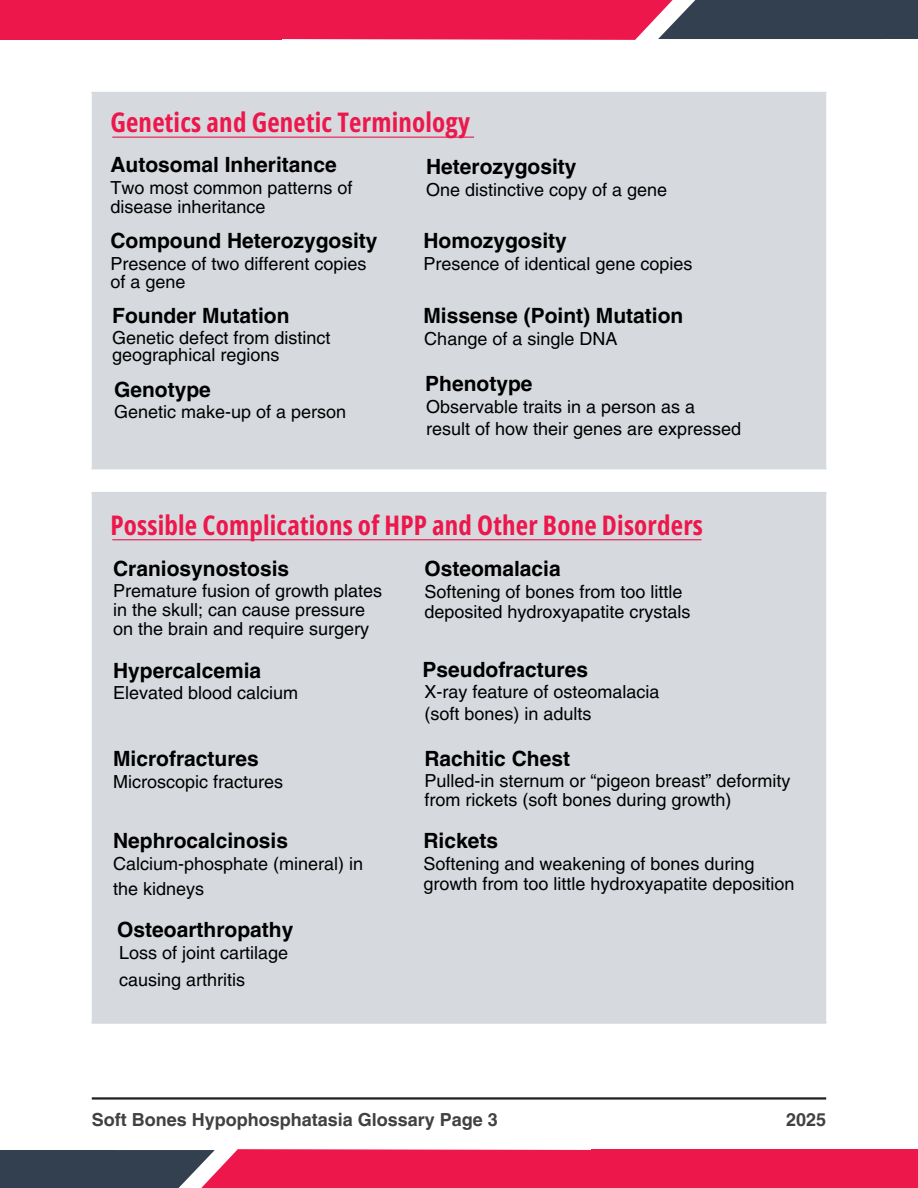
<style>
.page{position:relative;width:918px;height:1188px;background:#fff}
.page>*{position:absolute;margin:0;border:0;box-sizing:border-box;transform-origin:0 0}
.t1{font:700 27px "Open Sans Condensed";letter-spacing:.005em;color:#ed174c}
.t2{font:700 21px "Helvetica LT Pro";color:#000}
.t3{font:18px/19.2px "Helvetica LT Pro";color:#000}
.t4{font:700 18px "Helvetica LT Pro";color:#414042}
</style>
<div class="page">
<svg style="left:249px;top:0;width:510px;height:40px;background:#cf2c57"></svg>
<div style="left:0;top:0;width:281px;height:39px;background:#ed174c"></div>
<svg style="left:0;top:1149px;width:624px;height:39px;background:#ce2e59"></svg>
<div style="left:591px;top:1150px;width:327px;height:38px;background:#ed174c"></div>
<div style="left:0;top:1151px;width:114px;height:37px;background:#334050"></div>
<div style="left:93px;top:93px;width:732px;height:376px;background:#d6dadf"></div>
<hr style="left:92px;top:94px;width:2px;height:373px;background:#d6dadf">
<hr style="left:824px;top:94px;width:2px;height:373px;background:#d6dadf">
<hr style="left:92px;top:92px;width:734px;height:2px;background:#d6dadf">
<hr style="left:92px;top:467px;width:734px;height:2px;background:#d6dadf">
<hr style="left:112px;top:137px;width:362px;height:1px;background:#ed174c">
<hr style="left:92px;top:1097px;width:734px;height:3px;background:#202020">
<div style="left:93px;top:493px;width:732px;height:530px;background:#d6dadf"></div>
<hr style="left:92px;top:494px;width:2px;height:528px;background:#d6dadf">
<hr style="left:824px;top:494px;width:2px;height:528px;background:#d6dadf">
<hr style="left:92px;top:492px;width:734px;height:2px;background:#d6dadf">
<hr style="left:92px;top:1022px;width:734px;height:2px;background:#d6dadf">
<hr style="left:112px;top:539px;width:590px;height:1px;background:#ed174c">
<div style="left:759px;top:0;width:159px;height:39px;background:#334050"></div>
<p class="t1" style="left:110px;top:103px;width:361px">Genetics and Genetic Terminology</p>
<h1 class="t2" style="left:110px;top:157px;width:228px">Autosomal Inheritance</h1>
<h2 class="t3" style="left:110px;top:180px;width:244px">Two most common patterns of disease inheritance</h2>
<p class="t2" style="left:110px;top:233px;width:269px">Compound Heterozygosity</p>
<h2 class="t3" style="left:110px;top:256px;width:258px;line-height:18px">Presence of two different copies of a gene</h2>
<p class="t2" style="left:112px;top:308px;width:179px">Founder Mutation</p>
<h2 class="t3" style="left:112px;top:331px;width:220px;line-height:16.8px">Genetic defect from distinct geographical regions</h2>
<p class="t2" style="left:114px;top:381px;width:98px">Genotype</p>
<h2 class="t3" style="left:114px;top:404px;width:234px">Genetic make-up of a person</h2>
<p class="t2" style="left:426px;top:159px;width:152px">Heterozygosity</p>
<h2 class="t3" style="left:426px;top:182px;width:243px">One distinctive copy of a gene</h2>
<p class="t2" style="left:423px;top:233px;width:145px">Homozygosity</p>
<h2 class="t3" style="left:423px;top:256px;width:271px">Presence of identical gene copies</h2>
<p class="t2" style="left:423px;top:308px;width:262px">Missense (Point) Mutation</p>
<h1 class="t3" style="left:424px;top:330px;width:195px">Change of a single DNA</h1>
<p class="t2" style="left:425px;top:376px;width:109px">Phenotype</p>
<h2 class="t3" style="left:426px;top:397px;width:317px;line-height:22.5px">Observable traits in a person as a result of how their genes are expressed</h2>
<p class="t1" style="left:110px;top:506px;width:594px">Possible Complications of HPP and Other Bone Disorders</p>
<h2 class="t2" style="left:113px;top:561px;width:178px">Craniosynostosis</h2>
<p class="t3" style="left:113px;top:583px;width:271px">Premature fusion of growth plates in the skull; can cause pressure on the brain and require surgery</p>
<h2 class="t2" style="left:113px;top:663px;width:150px">Hypercalcemia</h2>
<p class="t3" style="left:113px;top:685px;width:187px">Elevated blood calcium</p>
<h2 class="t2" style="left:424px;top:561px;width:138px">Osteomalacia</h2>
<p class="t3" style="left:424px;top:583px;width:268px;line-height:20.2px">Softening of bones from too little deposited hydroxyapatite crystals</p>
<h2 class="t2" style="left:423px;top:662px;width:167px">Pseudofractures</h2>
<p class="t3" style="left:424px;top:683px;width:237px;line-height:21.3px">X-ray feature of osteomalacia (soft bones) in adults</p>
<h2 class="t2" style="left:424px;top:751px;width:147px">Rachitic Chest</h2>
<p class="t3" style="left:424px;top:773px;width:368px">Pulled-in sternum or “pigeon breast” deformity from rickets (soft bones during growth)</p>
<h2 class="t2" style="left:423px;top:833px;width:76px">Rickets</h2>
<p class="t3" style="left:423px;top:855px;width:373px;line-height:20.2px">Softening and weakening of bones during growth from too little hydroxyapatite deposition</p>
<h2 class="t2" style="left:113px;top:751px;width:147px">Microfractures</h2>
<p class="t3" style="left:113px;top:774px;width:172px">Microscopic fractures</p>
<h2 class="t2" style="left:113px;top:833px;width:176px">Nephrocalcinosis</h2>
<p class="t3" style="left:113px;top:853px;width:252px;line-height:24.8px">Calcium-phosphate (mineral) in the kidneys</p>
<h2 class="t2" style="left:117px;top:922px;width:178px">Osteoarthropathy</h2>
<p class="t3" style="left:119px;top:940px;width:171px;line-height:27px">Loss of joint cartilage causing arthritis</p>
<p class="t4" style="left:92px;top:1113px;width:408px">Soft Bones Hypophosphatasia Glossary Page 3</p>
<h2 class="t4" style="left:786px;top:1113px;width:42px">2025</h2>
</div>
